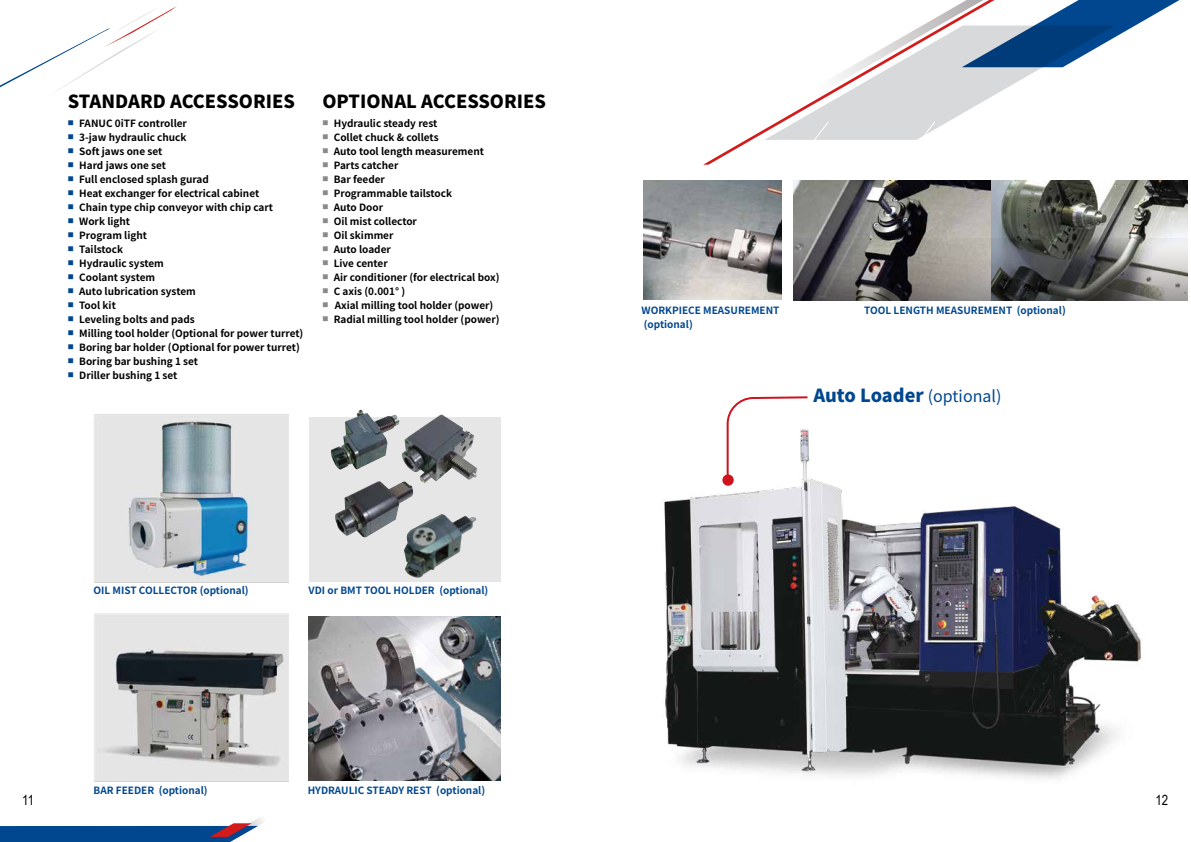
<style>
.page{position:relative;width:1191px;height:842px;background:#fff}
.page>*{position:absolute;margin:0;border:0;box-sizing:border-box;transform-origin:0 0}
.t1{font:900 18px "Noto Sans CJ Ktc";color:#000}
.t2{font:900 18px "Noto Sans CJ Ktc";color:#00478f}
.t3{font:14px "Arial Narrow";color:#000}
.t4{font:700 10px "Noto Sans CJ Ktc";color:#000}
.t5{font:700 10px "Noto Sans CJ Ktc";color:#00478f}
.s1{font-weight:400;font-size:16px}
</style>
<div class="page">
<svg style="left:0;top:6px;width:177px;height:86px"></svg>
<svg style="left:0;top:817px;width:263px;height:25px"></svg>
<svg style="left:764px;top:0;width:415px;height:140px"></svg>
<svg style="left:309px;top:418px;width:191px;height:164px;background:#b4b6b7"></svg>
<img style="left:343px;top:410px;width:17px;height:35px">
<svg style="left:435px;top:514px;width:6px;height:3px"></svg>
<svg style="left:429px;top:414px;width:12px;height:8px"></svg>
<img style="left:347px;top:481px;width:32px;height:15px">
<img style="left:309px;top:616px;width:191px;height:165px">
<img style="left:94px;top:614px;width:194px;height:168px">
<img style="left:94px;top:415px;width:194px;height:167px">
<img style="left:990px;top:180px;width:197px;height:59px">
<img style="left:793px;top:180px;width:197px;height:59px">
<svg style="left:793px;top:239px;width:394px;height:61px;background:#6c6b6a"></svg>
<img style="left:643px;top:181px;width:138px;height:118px">
<img style="left:664px;top:458px;width:477px;height:321px">
<svg style="left:722px;top:474px;width:11px;height:12px"></svg>
<svg style="left:725px;top:396px;width:84px;height:89px"></svg>
<h1 class="t1" style="left:68px;top:91px;width:229px">STANDARD ACCESSORIES</h1>
<p class="t4" style="left:68px;top:117px;width:121px"><sup>■</sup> FANUC 0iTF controller</p>
<p class="t4" style="left:68px;top:131px;width:120px"><sup>■</sup> 3-jaw hydraulic chuck</p>
<p class="t4" style="left:68px;top:145px;width:96px"><sup>■</sup> Soft jaws one set</p>
<p class="t4" style="left:68px;top:159px;width:100px"><sup>■</sup> Hard jaws one set</p>
<p class="t4" style="left:68px;top:173px;width:143px"><sup>■</sup> Full enclosed splash gurad</p>
<p class="t4" style="left:68px;top:187px;width:193px"><sup>■</sup> Heat exchanger for electrical cabinet</p>
<p class="t4" style="left:68px;top:201px;width:207px"><sup>■</sup> Chain type chip conveyor with chip cart</p>
<p class="t4" style="left:68px;top:215px;width:64px"><sup>■</sup> Work light</p>
<p class="t4" style="left:68px;top:229px;width:81px"><sup>■</sup> Program light</p>
<p class="t4" style="left:68px;top:243px;width:57px"><sup>■</sup> Tailstock</p>
<p class="t4" style="left:68px;top:257px;width:98px"><sup>■</sup> Hydraulic system</p>
<p class="t4" style="left:68px;top:271px;width:89px"><sup>■</sup> Coolant system</p>
<p class="t4" style="left:68px;top:285px;width:130px"><sup>■</sup> Auto lubrication system</p>
<p class="t4" style="left:68px;top:299px;width:50px"><sup>■</sup> Tool kit</p>
<p class="t4" style="left:68px;top:313px;width:128px"><sup>■</sup> Leveling bolts and pads</p>
<p class="t4" style="left:68px;top:327px;width:237px"><sup>■</sup> Milling tool holder (Optional for power turret)</p>
<p class="t4" style="left:68px;top:341px;width:233px"><sup>■</sup> Boring bar holder (Optional for power turret)</p>
<p class="t4" style="left:68px;top:355px;width:132px"><sup>■</sup> Boring bar bushing 1 set</p>
<p class="t4" style="left:68px;top:369px;width:111px"><sup>■</sup> Driller bushing 1 set</p>
<h1 class="t1" style="left:322px;top:91px;width:225px">OPTIONAL ACCESSORIES</h1>
<p class="t4" style="left:322px;top:117px;width:116px"><sup>■</sup> Hydraulic steady rest</p>
<p class="t4" style="left:322px;top:131px;width:118px"><sup>■</sup> Collet chuck &amp; collets</p>
<p class="t4" style="left:322px;top:145px;width:163px"><sup>■</sup> Auto tool length measurement</p>
<p class="t4" style="left:322px;top:159px;width:77px"><sup>■</sup> Parts catcher</p>
<p class="t4" style="left:322px;top:173px;width:64px"><sup>■</sup> Bar feeder</p>
<p class="t4" style="left:322px;top:187px;width:131px"><sup>■</sup> Programmable tailstock</p>
<p class="t4" style="left:322px;top:201px;width:62px"><sup>■</sup> Auto Door</p>
<p class="t4" style="left:322px;top:215px;width:96px"><sup>■</sup> Oil mist collector</p>
<p class="t4" style="left:322px;top:229px;width:73px"><sup>■</sup> Oil skimmer</p>
<p class="t4" style="left:322px;top:243px;width:70px"><sup>■</sup> Auto loader</p>
<p class="t4" style="left:322px;top:257px;width:67px"><sup>■</sup> Live center</p>
<p class="t4" style="left:322px;top:271px;width:179px"><sup>■</sup> Air conditioner (for electrical box)</p>
<p class="t4" style="left:322px;top:285px;width:84px"><sup>■</sup> C axis (0.001° )</p>
<p class="t4" style="left:322px;top:299px;width:172px"><sup>■</sup> Axial milling tool holder (power)</p>
<p class="t4" style="left:322px;top:313px;width:179px"><sup>■</sup> Radial milling tool holder (power)</p>
<p class="t5" style="left:94px;top:585px;width:157px">OIL MIST COLLECTOR (optional)</p>
<p class="t5" style="left:308px;top:585px;width:181px">VDI or BMT TOOL HOLDER (optional)</p>
<p class="t5" style="left:641px;top:305px;width:139px">WORKPIECE MEASUREMENT</p>
<p class="t5" style="left:864px;top:305px;width:203px">TOOL LENGTH MEASUREMENT (optional)</p>
<p class="t5" style="left:644px;top:319px;width:50px">(optional)</p>
<h1 class="t2" style="left:813px;top:386px;width:190px">Auto Loader <span class="s1">(optional)</span></h1>
<p class="t5" style="left:94px;top:785px;width:116px">BAR FEEDER (optional)</p>
<p class="t5" style="left:308px;top:785px;width:179px">HYDRAULIC STEADY REST (optional)</p>
<h2 class="t3" style="left:22px;top:789px;width:13px">11</h2>
<h2 class="t3" style="left:1155px;top:789px;width:14px">12</h2>
</div>
